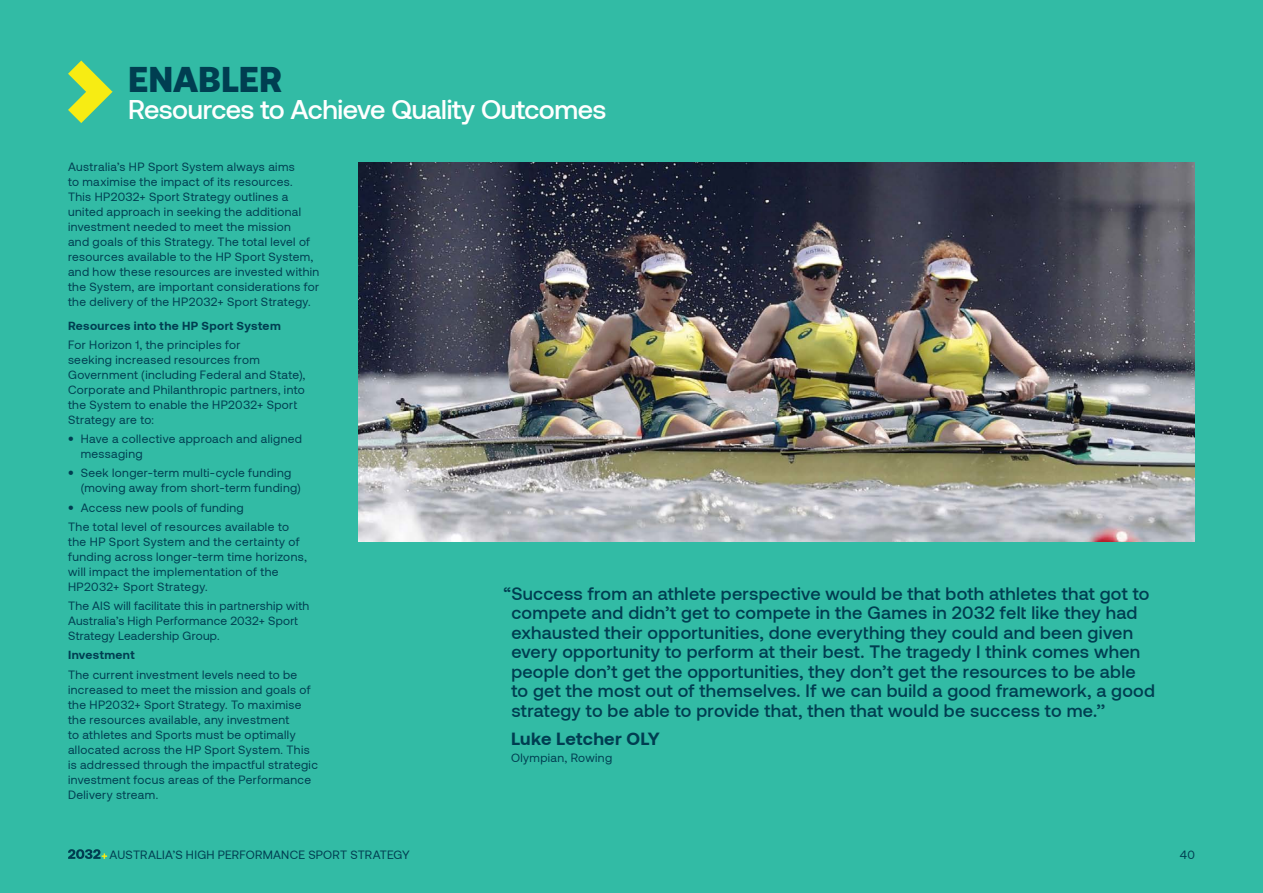
<style>
.page{position:relative;width:1263px;height:893px;background:#32bba5}
.page>*{position:absolute;margin:0;border:0;box-sizing:border-box;transform-origin:0 0}
.t1{font:900 34.95px "Aeonik";color:#003e51}
.t2{font:500 27px "Aeonik";letter-spacing:-.02em;color:#fff}
.Pull_Quote{font:500 18px/19.5px "Aeonik";letter-spacing:.015em;color:#003e51}
.Pull_Quote-2{font:700 18px "Aeonik";letter-spacing:.015em;color:#003e51}
.Body{font:12px/15px "Aeonik";letter-spacing:.03em;color:#003e51}
.Body-2{font:700 12px "Aeonik";letter-spacing:.03em;color:#003e51}
.s1{font-weight:900}
</style>
<div class="page">
<svg style="left:68px;top:61px;width:45px;height:62px"></svg>
<img style="left:358px;top:163px;width:837px;height:378px">
<svg style="left:68px;top:849px;width:39px;height:10px"></svg>
<h2 class="t1" style="left:128px;top:60px;width:156px">ENABLER</h2>
<h3 class="t2" style="left:128px;top:95px;width:480px">Resources to Achieve Quality Outcomes</h3>
<p class="Body" style="left:68px;top:159px;width:253px">Australia’s HP Sport System always aims<br>to maximise the impact of its resources.<br>This HP2032+ Sport Strategy outlines a united approach in seeking the additional investment needed to meet the mission<br>and goals of this Strategy. The total level of resources available to the HP Sport System, and how these resources are invested within the System, are important considerations for the delivery of the HP2032+ Sport Strategy.</p>
<h4 class="Body-2" style="left:68px;top:318px;width:214px">Resources into the HP Sport System</h4>
<p class="Body" style="left:68px;top:337px;width:239px">For Horizon 1, the principles for<br>seeking increased resources from Government (including Federal and State), Corporate and Philanthropic partners, into the System to enable the HP2032+ Sport Strategy are to:</p>
<p class="Body" style="left:81px;top:431px;width:223px;text-indent:-13px"><span class="s1">•</span> Have a collective approach and aligned messaging</p>
<p class="Body" style="left:81px;top:466px;width:222px;text-indent:-13px"><span class="s1">•</span> Seek longer-term multi-cycle funding (moving away from short-term funding)</p>
<p class="Body" style="left:68px;top:500px;width:177px"><span class="s1">•</span> Access new pools of funding</p>
<p class="Body" style="left:68px;top:519px;width:240px">The total level of resources available to the HP Sport System and the certainty of funding across longer-term time horizons, will impact the implementation of the HP2032+ Sport Strategy.</p>
<p class="Body" style="left:68px;top:598px;width:243px">The AIS will facilitate this in partnership with<br>Australia’s High Performance 2032+ Sport<br>Strategy Leadership Group.</p>
<p class="Body-2" style="left:68px;top:648px;width:68px">Investment</p>
<p class="Body" style="left:68px;top:667px;width:251px">The current investment levels need to be increased to meet the mission and goals of the HP2032+ Sport Strategy. To maximise the resources available, any investment<br>to athletes and Sports must be optimally allocated across the HP Sport System. This is addressed through the impactful strategic investment focus areas of the Performance Delivery stream.</p>
<p class="Pull_Quote" style="left:511px;top:583px;width:645px;text-indent:-8px">“Success from an athlete perspective would be that both athletes that got to compete and didn’t get to compete in the Games in 2032 felt like they had exhausted their opportunities, done everything they could and been given every opportunity to perform at their best. The tragedy I think comes when people don’t get the opportunities, they don’t get the resources to be able to get the most out of themselves. If we can build a good framework, a good strategy to be able to provide that, then that would be success to me.’’</p>
<p class="Pull_Quote-2" style="left:511px;top:728px;width:150px">Luke Letcher OLY</p>
<p class="Body" style="left:511px;top:750px;width:103px">Olympian, Rowing</p>
<p class="Body" style="left:110px;top:847px;width:302px">AUSTRALIA’S HIGH PERFORMANCE SPORT STRATEGY</p>
<p class="Body" style="left:1180px;top:847px;width:17px">40</p>
</div>
